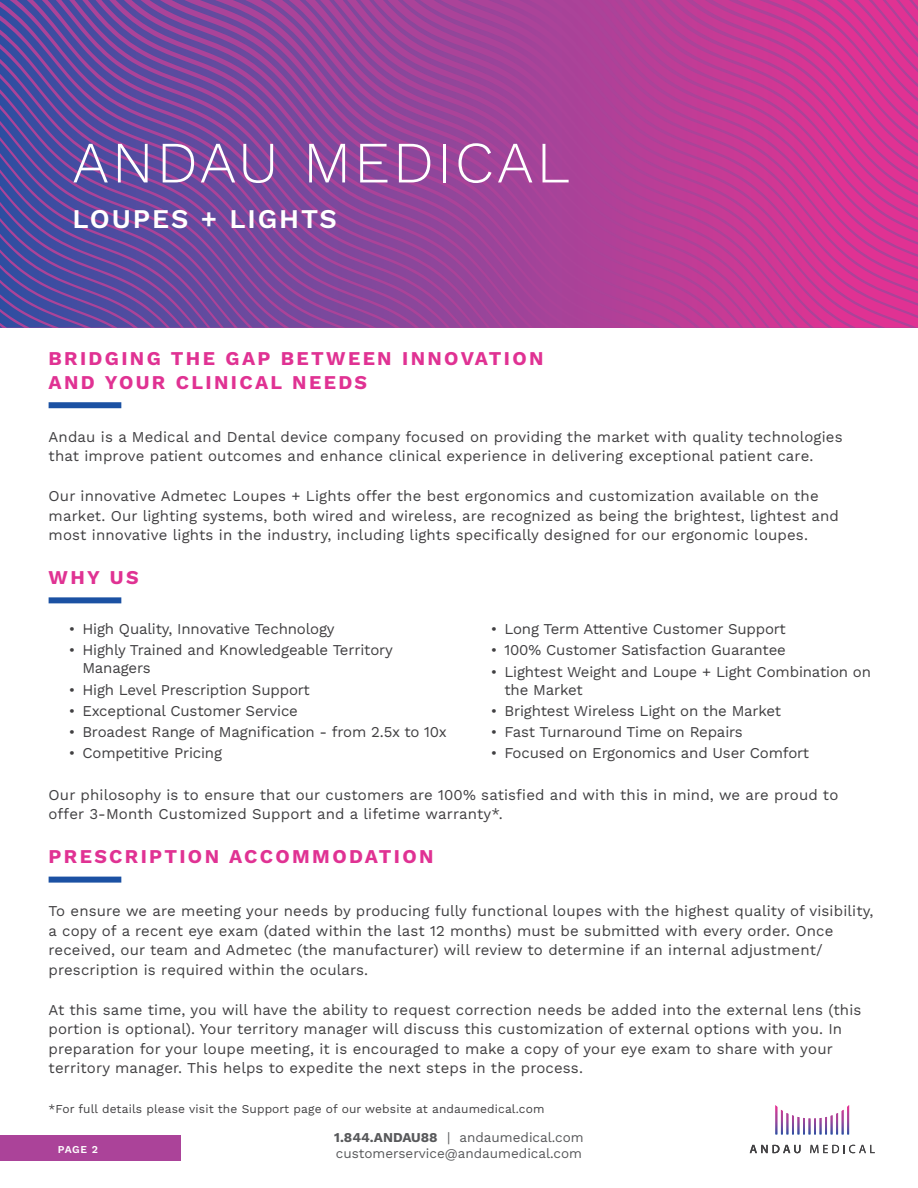
<style>
.page{position:relative;width:918px;height:1188px;background:#fff}
.page>*{position:absolute;margin:0;border:0;box-sizing:border-box;transform-origin:0 0}
.t1{font:300 58.5px "Work Sans";letter-spacing:.05em;color:#fff}
.t2{font:600 27px "Work Sans";letter-spacing:.07em;color:#fff}
.t3{font:700 19.5px/23.4px "Work Sans";letter-spacing:.12em;color:#e03293}
.t4{font:15px/19.5px "Work Sans";letter-spacing:.01em;color:#414042}
.t5{font:15px/18px "Work Sans";letter-spacing:-.01em;color:#414042}
.t6{font:13.5px "Work Sans";color:#58595b}
.t7{font:12px "Work Sans";letter-spacing:.01em;color:#414042}
.t8{font:600 10.5px "Work Sans";color:#fff}
.s1{font-weight:700}
</style>
<div class="page">
<div style="left:0;top:1135px;width:181px;height:26px;background:#ab4399"></div>
<svg style="left:750px;top:1145px;width:51px;height:8px"></svg>
<svg style="left:810px;top:1145px;width:65px;height:8px"></svg>
<svg style="left:775px;top:1105px;width:74px;height:29px"></svg>
<svg style="left:0;top:0;width:918px;height:328px;background:#964399"></svg>
<svg style="left:768px;top:0;width:150px;height:113px;background:#d03694"></svg>
<svg style="left:49px;top:402px;width:73px;height:6px"></svg>
<svg style="left:49px;top:597px;width:73px;height:6px"></svg>
<svg style="left:49px;top:877px;width:73px;height:6px"></svg>
<h1 class="t1" style="left:72px;top:118px;width:499px">ANDAU MEDICAL</h1>
<h2 class="t2" style="left:72px;top:199px;width:266px">LOUPES + LIGHTS</h2>
<h3 class="t3" style="left:49px;top:346px;width:497px">BRIDGING THE GAP BETWEEN INNOVATION<br>AND YOUR CLINICAL NEEDS</h3>
<p class="t4" style="left:49px;top:427px;width:796px">Andau is a Medical and Dental device company focused on providing the market with quality technologies that improve patient outcomes and enhance clinical experience in delivering exceptional patient care.</p>
<p class="t4" style="left:49px;top:486px;width:792px">Our innovative Admetec Loupes + Lights offer the best ergonomics and customization available on the market. Our lighting systems, both wired and wireless, are recognized as being the brightest, lightest and most innovative lights in the industry, including lights specifically designed for our ergonomic loupes.</p>
<h3 class="t3" style="left:49px;top:565px;width:92px">WHY US</h3>
<p class="t5" style="left:69px;top:620px;width:267px">• High Quality, Innovative Technology</p>
<p class="t5" style="left:82px;top:641px;width:312px;text-indent:-13px">• Highly Trained and Knowledgeable Territory<br>Managers</p>
<p class="t5" style="left:69px;top:680px;width:242px">• High Level Prescription Support</p>
<p class="t5" style="left:69px;top:701px;width:231px">• Exceptional Customer Service</p>
<p class="t5" style="left:69px;top:722px;width:380px">• Broadest Range of Magnification - from 2.5x to 10x</p>
<p class="t5" style="left:69px;top:744px;width:155px">• Competitive Pricing</p>
<p class="t5" style="left:491px;top:620px;width:296px">• Long Term Attentive Customer Support</p>
<p class="t5" style="left:491px;top:641px;width:296px">• 100% Customer Satisfaction Guarantee</p>
<p class="t5" style="left:504px;top:662px;width:368px;text-indent:-14px">• Lightest Weight and Loupe + Light Combination on the Market</p>
<p class="t5" style="left:491px;top:701px;width:292px">• Brightest Wireless Light on the Market</p>
<p class="t5" style="left:491px;top:722px;width:253px">• Fast Turnaround Time on Repairs</p>
<p class="t5" style="left:491px;top:744px;width:320px">• Focused on Ergonomics and User Comfort</p>
<p class="t4" style="left:49px;top:784px;width:791px">Our philosophy is to ensure that our customers are 100% satisfied and with this in mind, we are proud to offer 3-Month Customized Support and a lifetime warranty*.</p>
<h3 class="t3" style="left:49px;top:844px;width:387px">PRESCRIPTION ACCOMMODATION</h3>
<p class="t4" style="left:49px;top:901px;width:826px">To ensure we are meeting your needs by producing fully functional loupes with the highest quality of visibility, a copy of a recent eye exam (dated within the last 12 months) must be submitted with every order. Once received, our team and Admetec (the manufacturer) will review to determine if an internal adjustment/ prescription is required within the oculars.</p>
<p class="t4" style="left:49px;top:999px;width:814px">At this same time, you will have the ability to request correction needs be added into the external lens (this portion is optional). Your territory manager will discuss this customization of external options with you. In preparation for your loupe meeting, it is encouraged to make a copy of your eye exam to share with your territory manager. This helps to expedite the next steps in the process.</p>
<p class="t7" style="left:49px;top:1100px;width:497px">*For full details please visit the Support page of our website at andaumedical.com</p>
<p class="t6" style="left:334px;top:1127px;width:251px"><span class="s1">1.844.ANDAU88</span> | andaumedical.com</p>
<p class="t8" style="left:58px;top:1141px;width:42px">PAGE 2</p>
<p class="t6" style="left:336px;top:1144px;width:248px">customerservice@andaumedical.com</p>
</div>
